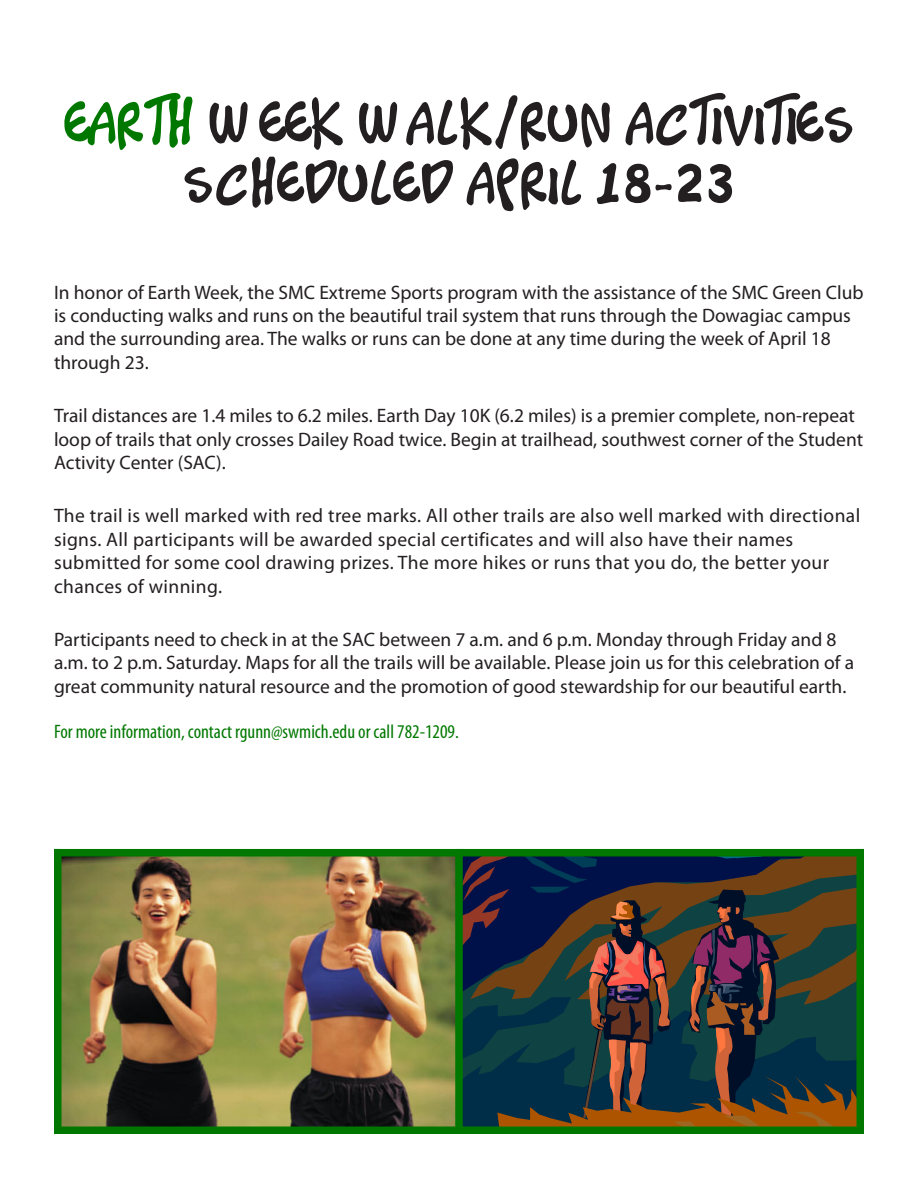
<style>
.page{position:relative;width:918px;height:1188px;background:#fff}
.page>*{position:absolute;margin:0;border:0;box-sizing:border-box;transform-origin:0 0}
.t1{font:51px/60px "Timotheos";color:#231f20;text-align:center}
.t2{font:19.5px/23.4px "Myriad Pro";color:#231f20}
.t3{font:19.5px/23.4px "Myriad Pro";letter-spacing:.02em;color:#231f20}
.t4{font:condensed 19.5px "Myriad Pro";color:#007800}
.s1{color:#007800}
</style>
<div class="page">
<img style="left:62px;top:856px;width:393px;height:270px">
<svg style="left:463px;top:856px;width:393px;height:270px;background:#363536"></svg>
<div style="left:54px;top:849px;width:810px;height:7px;background:#007800"></div>
<div style="left:54px;top:1126px;width:810px;height:8px;background:#007800"></div>
<div style="left:856px;top:849px;width:8px;height:282px;background:#007800"></div>
<div style="left:455px;top:849px;width:8px;height:282px;background:#007800"></div>
<div style="left:54px;top:849px;width:8px;height:282px;background:#007800"></div>
<p class="t1" style="left:64px;top:89px;width:791px"><span class="s1">EARTH</span> WEEK WALK/RUN ACTIVITIES<br>SCHEDULED APRIL 18-23</p>
<p class="t2" style="left:54px;top:280px;width:811px">In honor of Earth Week, the SMC Extreme Sports program with the assistance of the SMC Green Club is conducting walks and runs on the beautiful trail system that runs through the Dowagiac campus and the surrounding area. The walks or runs can be done at any time during the week of April 18 through 23.</p>
<p class="t2" style="left:54px;top:404px;width:811px">Trail distances are 1.4 miles to 6.2 miles. Earth Day 10K (6.2 miles) is a premier complete, non-repeat loop of trails that only crosses Dailey Road twice. Begin at trailhead, southwest corner of the Student<br>Activity Center (SAC).</p>
<p class="t3" style="left:54px;top:504px;width:808px">The trail is well marked with red tree marks. All other trails are also well marked with directional signs. All participants will be awarded special certificates and will also have their names</p>
<p class="t3" style="left:54px;top:551px;width:777px">submitted for some cool drawing prizes. The more hikes or runs that you do, the better your chances of winning.</p>
<p class="t2" style="left:54px;top:627px;width:802px">Participants need to check in at the SAC between 7 a.m. and 6 p.m. Monday through Friday and 8 a.m. to 2 p.m. Saturday. Maps for all the trails will be available. Please join us for this celebration of a great community natural resource and the promotion of good stewardship for our beautiful earth.</p>
<p class="t4" style="left:54px;top:720px;width:406px">For more information, contact rgunn@swmich.edu or call 782-1209.</p>
</div>
